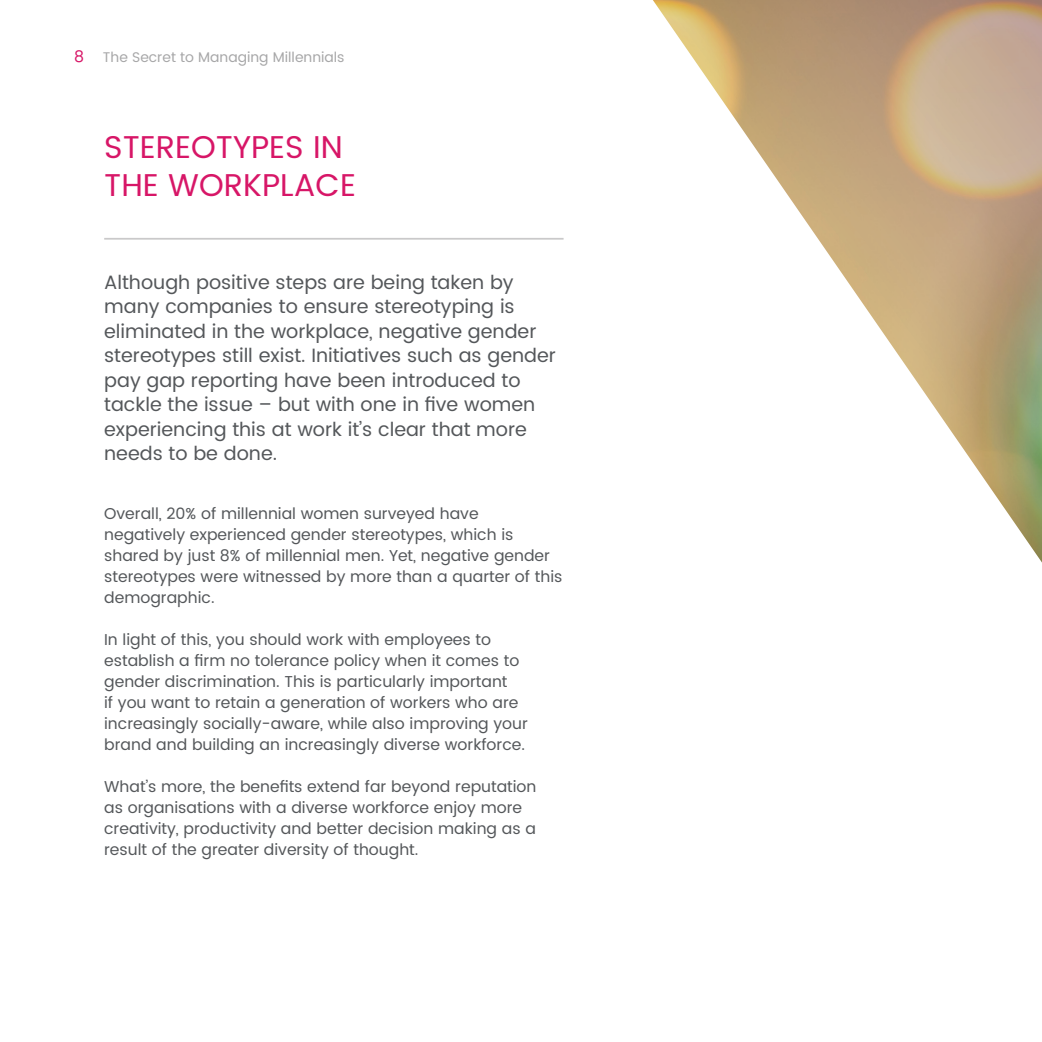
<style>
.page{position:relative;width:1042px;height:1042px;background:#fff}
.page>*{position:absolute;margin:0;border:0;box-sizing:border-box;transform-origin:0 0}
.t1{font:31.5px "Poppins";color:#d71667}
.t2{font:19.25px/24.5px "Poppins";color:#54575a}
.t3{font:15.75px/21px "Poppins";color:#54575a}
.t4{font:14px "Poppins";color:#a7a7a8}
.s1{font-size:15.75px;color:#d71667}
</style>
<div class="page">
<svg style="left:653px;top:0;width:389px;height:563px"></svg>
<hr style="left:104px;top:238px;width:459px;height:2px;background:#cac9ca">
<p class="t4" style="left:74px;top:47px;width:272px"><span class="s1">8</span> The Secret to Managing Millennials</p>
<p class="t1" style="left:104px;top:124px;width:240px">STEREOTYPES IN</p>
<p class="t1" style="left:104px;top:162px;width:253px">THE WORKPLACE</p>
<p class="t2" style="left:104px;top:270px;width:453px">Although positive steps are being taken by many companies to ensure stereotyping is eliminated in the workplace, negative gender stereotypes still exist. Initiatives such as gender pay gap reporting have been introduced to tackle the issue – but with one in five women experiencing this at work it’s clear that more needs to be done.</p>
<p class="t3" style="left:104px;top:503px;width:460px">Overall, 20% of millennial women surveyed have negatively experienced gender stereotypes, which is shared by just 8% of millennial men. Yet, negative gender stereotypes were witnessed by more than a quarter of this demographic.</p>
<p class="t3" style="left:104px;top:629px;width:425px">In light of this, you should work with employees to establish a firm no tolerance policy when it comes to gender discrimination. This is particularly important<br>if you want to retain a generation of workers who are increasingly socially-aware, while also improving your brand and building an increasingly diverse workforce.</p>
<p class="t3" style="left:104px;top:776px;width:434px">What’s more, the benefits extend far beyond reputation as organisations with a diverse workforce enjoy more creativity, productivity and better decision making as a result of the greater diversity of thought.</p>
</div>
